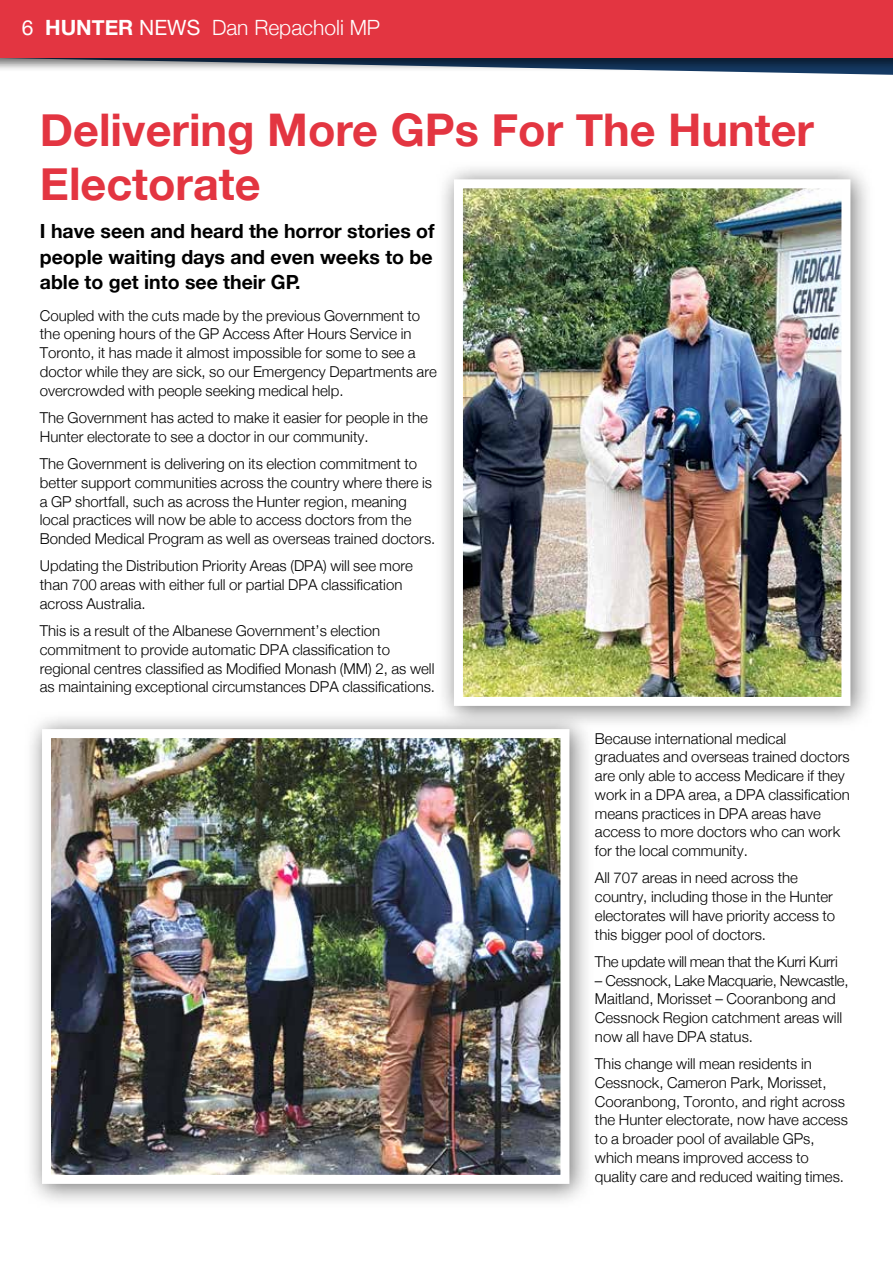
<style>
.page{position:relative;width:893px;height:1263px;background:#fff}
.page>*{position:absolute;margin:0;border:0;box-sizing:border-box;transform-origin:0 0}
.t1{font:700 45px/54px "Helvetica Neue";color:#e33541}
.t2{font:300 21px "Helvetica Neue";color:#fff}
.t3{font:700 19.5px/25.5px "Helvetica Neue";color:#000;text-align:justify}
.t4{font:300 15px/18.8px "Helvetica Neue";color:#000}
.t5{font:300 15px "Helvetica Neue";letter-spacing:-.02em;color:#000}
.s1{font-weight:400}
.s2{font-weight:700}
</style>
<div class="page">
<svg style="left:746px;top:72px;width:146px;height:3px"></svg>
<div style="left:436px;top:161px;width:439px;height:569px;background:#000;opacity:.55"></div>
<img style="left:464px;top:189px;width:376px;height:507px">
<div style="left:454px;top:179px;width:396px;height:527px;border:9px solid #fff"></div>
<div style="left:24px;top:711px;width:570px;height:497px;background:#000;opacity:.55"></div>
<img style="left:52px;top:739px;width:507px;height:435px">
<div style="left:42px;top:729px;width:527px;height:455px;border:9px solid #fff"></div>
<div style="left:0;top:0;width:893px;height:72px;background:#000;opacity:.55"></div>
<div style="left:0;top:0;width:893px;height:57px;background:#e33541"></div>
<h2 class="t2" style="left:22px;top:11px;width:360px"><span class="s1">6</span> <span class="s2">HUNTER</span> <span class="s1">NEWS</span> Dan Repacholi MP</h2>
<h1 class="t1" style="left:40px;top:104px;width:776px">Delivering More GPs For The Hunter<br>Electorate</h1>
<h3 class="t3" style="left:40px;top:219px;width:396px">I have seen and heard the horror stories of people waiting days and even weeks to be able to get into see their GP.</h3>
<p class="t4" style="left:40px;top:305px;width:398px">Coupled with the cuts made by the previous Government to the opening hours of the GP Access After Hours Service in Toronto, it has made it almost impossible for some to see a doctor while they are sick, so our Emergency Departments are overcrowded with people seeking medical help.</p>
<p class="t4" style="left:40px;top:407px;width:389px">The Government has acted to make it easier for people in the<br>Hunter electorate to see a doctor in our community.</p>
<p class="t4" style="left:40px;top:453px;width:397px">The Government is delivering on its election commitment to better support communities across the country where there is a GP shortfall, such as across the Hunter region, meaning local practices will now be able to access doctors from the Bonded Medical Program as well as overseas trained doctors.</p>
<p class="t4" style="left:40px;top:555px;width:375px">Updating the Distribution Priority Areas (DPA) will see more than 700 areas with either full or partial DPA classification across Australia.</p>
<p class="t4" style="left:40px;top:620px;width:397px">This is a result of the Albanese Government’s election commitment to provide automatic DPA classification to regional centres classified as Modified Monash (MM) 2, as well as maintaining exceptional circumstances DPA classifications.</p>
<p class="t4" style="left:595px;top:728px;width:256px">Because international medical graduates and overseas trained doctors are only able to access Medicare if they work in a DPA area, a DPA classification means practices in DPA areas have access to more doctors who can work for the local community.</p>
<p class="t4" style="left:595px;top:867px;width:242px">All 707 areas in need across the country, including those in the Hunter electorates will have priority access to this bigger pool of doctors.</p>
<p class="t5" style="left:595px;top:949px;width:244px">The update will mean that the Kurri Kurri</p>
<p class="t4" style="left:595px;top:970px;width:255px">– Cessnock, Lake Macquarie, Newcastle, Maitland, Morisset – Cooranbong and Cessnock Region catchment areas will now all have DPA status.</p>
<p class="t4" style="left:595px;top:1053px;width:255px">This change will mean residents in Cessnock, Cameron Park, Morisset, Cooranbong, Toronto, and right across the Hunter electorate, now have access to a broader pool of available GPs, which means improved access to quality care and reduced waiting times.</p>
</div>
